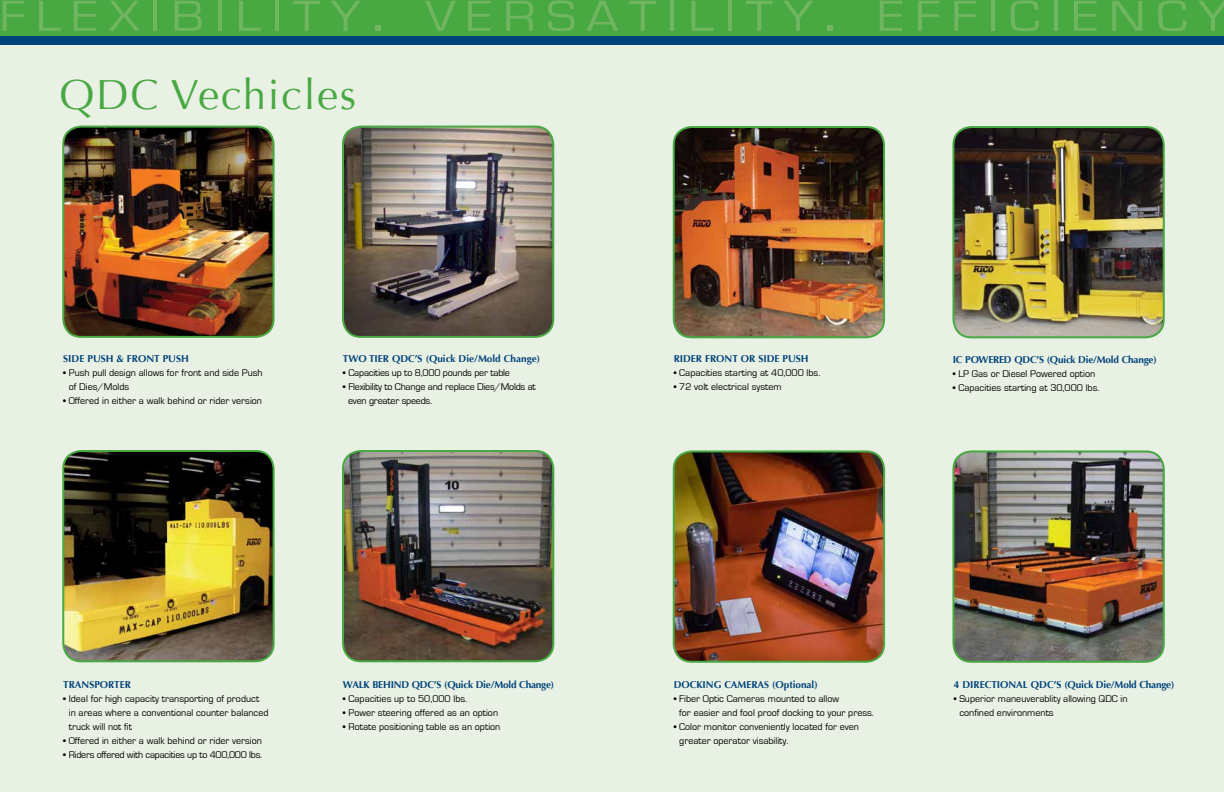
<style>
.page{position:relative;width:1224px;height:792px;background:#e8f1e4}
.page>*{position:absolute;margin:0;border:0;box-sizing:border-box;transform-origin:0 0}
.t1{font:45.1px "Eurostile";letter-spacing:.2em;color:#70b55f;scale:1.17 1}
.t2{font:42px "Optima";letter-spacing:.04em;color:#48a842}
.t3{font:10px/14px "Eurostile";color:#000}
.t4{font:700 10px "Optima";letter-spacing:-.02em;color:#00427a}
.t5{font:700 10px "Optima";color:#00427a}
.t6{font:10px/14px "Eurostile";letter-spacing:-.02em;color:#000}
.t7{font:10px "Eurostile";letter-spacing:-.025em;color:#000}
.s1{font-size:60.2px}
</style>
<div class="page">
<div style="left:0;top:0;width:1224px;height:36px;background:#48a842"></div>
<div style="left:0;top:36px;width:1224px;height:9px;background:#00427a"></div>
<img style="left:63px;top:451px;width:211px;height:210px">
<div style="left:62px;top:450px;width:213px;height:212px;border:2px solid #48a842;border-radius:18px"></div>
<img style="left:63px;top:127px;width:209px;height:210px">
<div style="left:62px;top:126px;width:213px;height:212px;border:2px solid #48a842;border-radius:18px"></div>
<img style="left:343px;top:127px;width:210px;height:210px">
<div style="left:342px;top:126px;width:212px;height:212px;border:2px solid #48a842;border-radius:18px"></div>
<img style="left:343px;top:451px;width:210px;height:210px">
<div style="left:342px;top:450px;width:212px;height:212px;border:2px solid #48a842;border-radius:18px"></div>
<img style="left:674px;top:453px;width:210px;height:209px">
<div style="left:673px;top:450px;width:212px;height:213px;border:2px solid #48a842;border-radius:18px"></div>
<img style="left:674px;top:127px;width:210px;height:210px">
<div style="left:673px;top:126px;width:212px;height:212px;border:2px solid #48a842;border-radius:18px"></div>
<img style="left:955px;top:127px;width:209px;height:210px">
<div style="left:952px;top:126px;width:213px;height:212px;border:2px solid #48a842;border-radius:18px"></div>
<img style="left:955px;top:453px;width:209px;height:207px">
<div style="left:952px;top:450px;width:213px;height:213px;border:2px solid #48a842;border-radius:18px"></div>
<h1 class="t1" style="left:-1px;top:-8px;width:1052px">FLEXIBILITY<span class="s1">.</span> VERSATILITY<span class="s1">.</span> EFFICIENCY</h1>
<h2 class="t2" style="left:59px;top:70px;width:298px">QDC Vechicles</h2>
<p class="t5" style="left:63px;top:353px;width:127px">SIDE PUSH &amp; FRONT PUSH</p>
<p class="t3" style="left:69px;top:366px;width:195px;text-indent:-6px">• Push pull design allows for front and side Push of Dies/Molds</p>
<p class="t3" style="left:63px;top:394px;width:200px">• Offered in either a walk behind or rider version</p>
<p class="t5" style="left:343px;top:353px;width:199px">TWO TIER QDC’S (Quick Die/Mold Change)</p>
<p class="t6" style="left:343px;top:366px;width:169px">• Capacities up to 8,000 pounds per table</p>
<p class="t6" style="left:348px;top:380px;width:189px;text-indent:-5px">• Flexibility to Change and replace Dies/Molds at even greater speeds.</p>
<p class="t5" style="left:63px;top:679px;width:69px">TRANSPORTER</p>
<p class="t3" style="left:69px;top:692px;width:201px;text-indent:-6px">• Ideal for high capacity transporting of product in areas where a conventional counter balanced truck will not fit</p>
<p class="t3" style="left:63px;top:734px;width:200px">• Offered in either a walk behind or rider version</p>
<p class="t7" style="left:63px;top:750px;width:200px">• Riders offered with capacities up to 400,000 lbs.</p>
<p class="t4" style="left:343px;top:679px;width:213px">WALK BEHIND QDC’S (Quick Die/Mold Change)</p>
<p class="t3" style="left:343px;top:692px;width:126px">• Capacities up to 50,000 lbs.</p>
<p class="t3" style="left:343px;top:706px;width:157px">• Power steering offered as an option</p>
<p class="t3" style="left:343px;top:720px;width:159px">• Rotate positioning table as an option</p>
<p class="t5" style="left:674px;top:353px;width:137px">RIDER FRONT OR SIDE PUSH</p>
<p class="t3" style="left:674px;top:366px;width:148px">• Capacities starting at 40,000 lbs.</p>
<p class="t3" style="left:674px;top:380px;width:109px">• 72 volt electrical system</p>
<p class="t4" style="left:953px;top:353px;width:205px">IC POWERED QDC’S (Quick Die/Mold Change)</p>
<p class="t3" style="left:953px;top:366px;width:144px">• LP Gas or Diesel Powered option</p>
<p class="t3" style="left:953px;top:380px;width:148px">• Capacities starting at 30,000 lbs.</p>
<p class="t5" style="left:674px;top:679px;width:146px">DOCKING CAMERAS (Optional)</p>
<p class="t3" style="left:679px;top:692px;width:196px;text-indent:-6px">• Fiber Optic Cameras mounted to allow<br>for easier and fool proof docking to your press.</p>
<p class="t3" style="left:679px;top:720px;width:181px;text-indent:-6px">• Color monitor conveniently located for even greater operator visability.</p>
<p class="t4" style="left:954px;top:679px;width:222px">4 DIRECTIONAL QDC’S (Quick Die/Mold Change)</p>
<p class="t3" style="left:959px;top:692px;width:170px;text-indent:-6px">• Superior maneuverablity allowing QDC in confined environments</p>
</div>
